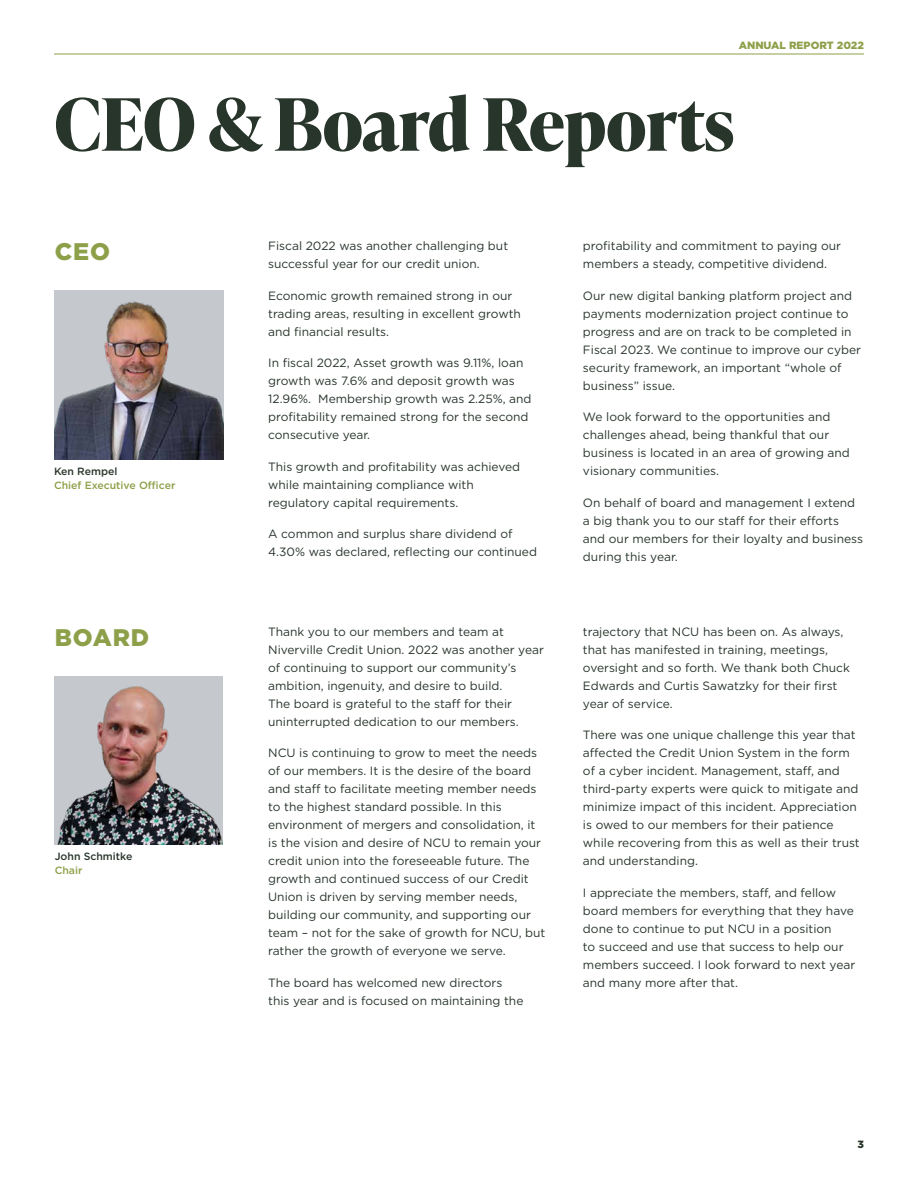
<style>
.page{position:relative;width:918px;height:1188px;background:#fff}
.page>*{position:absolute;margin:0;border:0;box-sizing:border-box;transform-origin:0 0}
.t1{font:700 72px "Ivy Presto Headline";letter-spacing:-.01em;color:#28352b}
.t2{font:900 24px "Gotham";letter-spacing:.04em;color:#8da049}
.t3{font:12px/18px "Gotham";color:#28352b}
.t4{font:500 10.5px "Gotham";color:#8da049}
.t5{font:500 10.5px "Gotham";color:#28352b}
.t6{font:900 10.5px "Gotham";color:#8da049}
.t7{font:900 10.5px "Gotham";color:#28352b}
</style>
<div class="page">
<hr style="left:54px;top:54px;width:810px;height:1px;background:#8da049">
<div style="left:54px;top:290px;width:169px;height:169px;background:#c5c8cc"></div>
<img style="left:54px;top:301px;width:169px;height:158px">
<div style="left:54px;top:676px;width:169px;height:168px;background:#c5c8cc"></div>
<img style="left:57px;top:686px;width:166px;height:158px">
<p class="t6" style="left:739px;top:38px;width:127px">ANNUAL REPORT 2022</p>
<h1 class="t1" style="left:54px;top:72px;width:682px">CEO &amp; Board Reports</h1>
<h2 class="t2" style="left:55px;top:235px;width:57px">CEO</h2>
<p class="t5" style="left:54px;top:464px;width:65px">Ken Rempel</p>
<p class="t4" style="left:54px;top:478px;width:123px">Chief Executive Officer</p>
<h2 class="t2" style="left:55px;top:621px;width:96px">BOARD</h2>
<p class="t5" style="left:55px;top:850px;width:79px">John Schmitke</p>
<p class="t4" style="left:55px;top:863px;width:29px">Chair</p>
<p class="t3" style="left:268px;top:237px;width:241px">Fiscal 2022 was another challenging but successful year for our credit union.</p>
<p class="t3" style="left:268px;top:286px;width:254px">Economic growth remained strong in our trading areas, resulting in excellent growth and financial results.</p>
<p class="t3" style="left:268px;top:354px;width:265px">In fiscal 2022, Asset growth was 9.11%, loan growth was 7.6% and deposit growth was 12.96%. Membership growth was 2.25%, and profitability remained strong for the second consecutive year.</p>
<p class="t3" style="left:268px;top:457px;width:253px">This growth and profitability was achieved while maintaining compliance with regulatory capital requirements.</p>
<p class="t3" style="left:268px;top:525px;width:270px">A common and surplus share dividend of<br>4.30% was declared, reflecting our continued</p>
<p class="t3" style="left:268px;top:622px;width:277px">Thank you to our members and team at Niverville Credit Union. 2022 was another year of continuing to support our community’s ambition, ingenuity, and desire to build.<br>The board is grateful to the staff for their uninterrupted dedication to our members.</p>
<p class="t3" style="left:268px;top:744px;width:279px">NCU is continuing to grow to meet the needs of our members. It is the desire of the board and staff to facilitate meeting member needs to the highest standard possible. In this environment of mergers and consolidation, it is the vision and desire of NCU to remain your credit union into the foreseeable future. The growth and continued success of our Credit Union is driven by serving member needs, building our community, and supporting our team – not for the sake of growth for NCU, but rather the growth of everyone we serve.</p>
<p class="t3" style="left:268px;top:973px;width:257px">The board has welcomed new directors this year and is focused on maintaining the</p>
<p class="t3" style="left:583px;top:237px;width:260px">profitability and commitment to paying our members a steady, competitive dividend.</p>
<p class="t3" style="left:583px;top:286px;width:280px">Our new digital banking platform project and payments modernization project continue to progress and are on track to be completed in Fiscal 2023. We continue to improve our cyber security framework, an important “whole of business” issue.</p>
<p class="t3" style="left:583px;top:408px;width:268px">We look forward to the opportunities and challenges ahead, being thankful that our business is located in an area of growing and visionary communities.</p>
<p class="t3" style="left:583px;top:493px;width:282px">On behalf of board and management I extend a big thank you to our staff for their efforts and our members for their loyalty and business during this year.</p>
<p class="t3" style="left:583px;top:622px;width:268px">trajectory that NCU has been on. As always, that has manifested in training, meetings, oversight and so forth. We thank both Chuck Edwards and Curtis Sawatzky for their first year of service.</p>
<p class="t3" style="left:583px;top:726px;width:278px">There was one unique challenge this year that affected the Credit Union System in the form of a cyber incident. Management, staff, and third-party experts were quick to mitigate and minimize impact of this incident. Appreciation is owed to our members for their patience while recovering from this as well as their trust and understanding.</p>
<p class="t3" style="left:583px;top:883px;width:274px">I appreciate the members, staff, and fellow board members for everything that they have done to continue to put NCU in a position<br>to succeed and use that success to help our members succeed. I look forward to next year and many more after that.</p>
<p class="t7" style="left:857px;top:1137px;width:8px">3</p>
</div>
